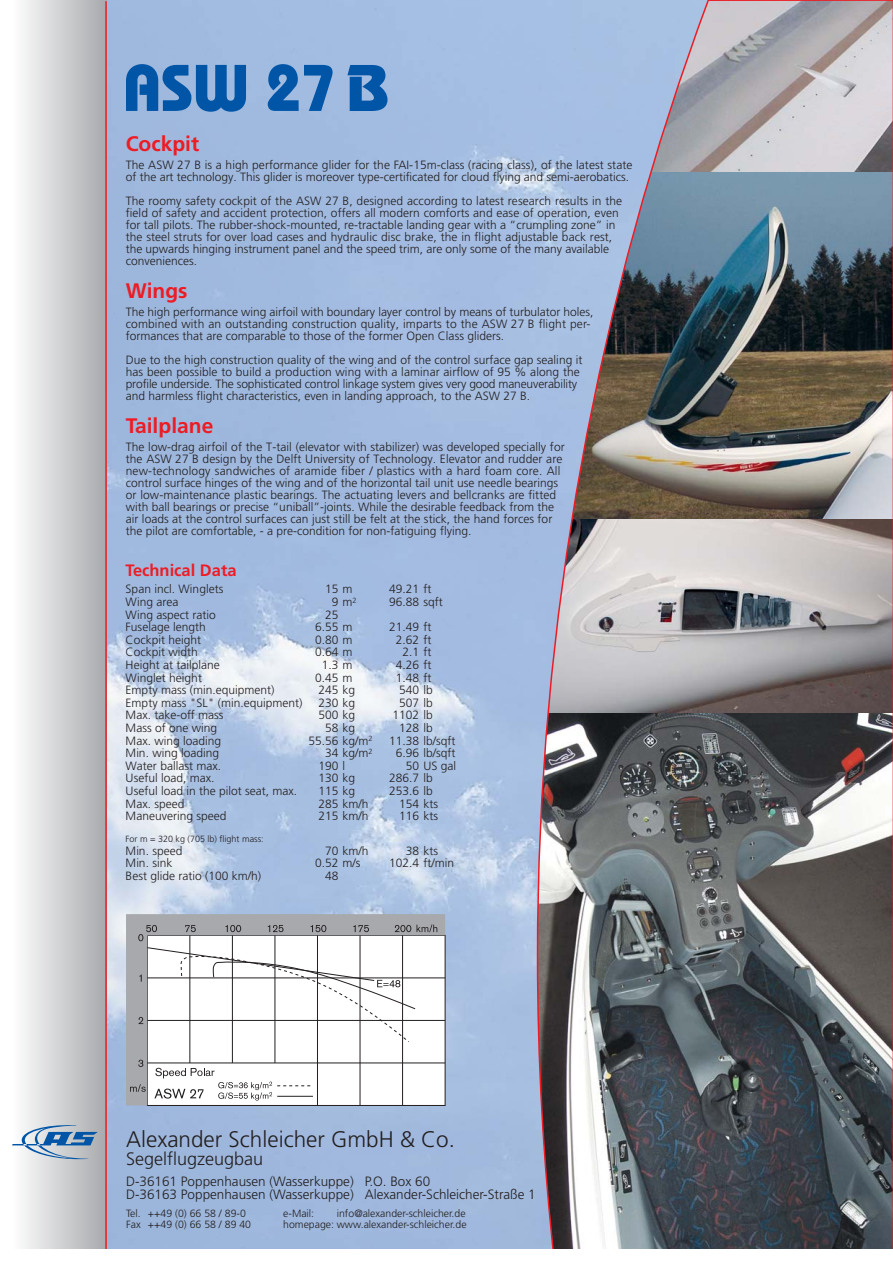
<style>
.page{position:relative;width:893px;height:1263px;background:#fff}
.page>*{position:absolute;margin:0;border:0;box-sizing:border-box;transform-origin:0 0}
.t1{font:300 22.5px "Frutiger";color:#231f20}
.t2{font:700 21px "Frutiger";color:#ed1c24}
.t3{font:300 18px "Frutiger";color:#231f20}
.t4{font:700 16.5px "Frutiger";color:#ed1c24}
.t5{font:300 13.5px/13.5px "Frutiger";color:#231f20}
.t6{font:300 12px/12px "Frutiger";color:#231f20}
.t7{font:300 10.5px "Frutiger";color:#231f20}
.t8{font:300 9px "Frutiger";color:#231f20}
</style>
<div class="page">
<img style="left:106px;top:0;width:430px;height:1249px">
<div style="left:12px;top:0;width:94px;height:1263px;background:linear-gradient(to right,#fff,#a9abae)"></div>
<hr style="left:105px;top:1px;width:2px;height:1262px;background:#ed1c24">
<svg style="left:12px;top:1124px;width:86px;height:35px"></svg>
<svg style="left:347px;top:65px;width:40px;height:46px"></svg>
<svg style="left:126px;top:64px;width:120px;height:48px"></svg>
<svg style="left:268px;top:64px;width:30px;height:47px"></svg>
<svg style="left:304px;top:65px;width:28px;height:46px"></svg>
<img style="left:536px;top:0;width:356px;height:1249px">
<div style="left:0;top:1249px;width:892px;height:14px;background:#fff"></div>
<svg style="left:126px;top:914px;width:319px;height:191px"></svg>
<hr style="left:189px;top:935px;width:1px;height:128px;background:#231f20">
<hr style="left:232px;top:935px;width:1px;height:128px;background:#231f20">
<hr style="left:275px;top:935px;width:1px;height:128px;background:#231f20">
<hr style="left:317px;top:935px;width:1px;height:170px;background:#231f20">
<hr style="left:360px;top:935px;width:1px;height:170px;background:#231f20">
<hr style="left:402px;top:935px;width:1px;height:170px;background:#231f20">
<svg style="left:185px;top:925px;width:11px;height:7px"></svg>
<svg style="left:225px;top:925px;width:16px;height:7px"></svg>
<svg style="left:268px;top:925px;width:15px;height:7px"></svg>
<svg style="left:310px;top:925px;width:16px;height:7px"></svg>
<svg style="left:353px;top:925px;width:16px;height:7px"></svg>
<hr style="left:147px;top:978px;width:298px;height:1px;background:#231f20">
<hr style="left:147px;top:1020px;width:298px;height:1px;background:#231f20">
<hr style="left:147px;top:1063px;width:298px;height:1px;background:#231f20">
<svg style="left:138px;top:925px;width:19px;height:16px"></svg>
<svg style="left:395px;top:924px;width:42px;height:8px"></svg>
<svg style="left:130px;top:947px;width:286px;height:154px"></svg>
<h2 class="t2" style="left:126px;top:135px;width:75px">Cockpit</h2>
<p class="t6" style="left:126px;top:159px;width:508px">The ASW 27 B is a high performance glider for the FAI-15m-class (racing class), of the latest state of the art technology. This glider is moreover type-certificated for cloud flying and semi-aerobatics.</p>
<p class="t6" style="left:126px;top:195px;width:498px">The roomy safety cockpit of the ASW 27 B, designed according to latest research results in the field of safety and accident protection, offers all modern comforts and ease of operation, even for tall pilots. The rubber-shock-mounted, re-tractable landing gear with a “crumpling zone” in the steel struts for over load cases and hydraulic disc brake, the in flight adjustable back rest, the upwards hinging instrument panel and the speed trim, are only some of the many available conveniences.</p>
<h2 class="t2" style="left:126px;top:282px;width:63px">Wings</h2>
<p class="t6" style="left:126px;top:306px;width:469px">The high performance wing airfoil with boundary layer control by means of turbulator holes, combined with an outstanding construction quality, imparts to the ASW 27 B flight per&shy;formances that are comparable to those of the former Open Class gliders.</p>
<p class="t6" style="left:126px;top:354px;width:458px">Due to the high construction quality of the wing and of the control surface gap sealing it has been possible to build a production wing with a laminar airflow of 95 % along the profile underside. The sophisticated control linkage system gives very good maneuverability and harmless flight characteristics, even in landing approach, to the ASW 27 B.</p>
<h2 class="t2" style="left:126px;top:417px;width:89px">Tailplane</h2>
<p class="t6" style="left:126px;top:441px;width:440px">The low-drag airfoil of the T-tail (elevator with stabilizer) was developed specially for the ASW 27 B design by the Delft University of Technology. Elevator and rudder are new-technology sandwiches of aramide fiber / plastics with a hard foam core. All control surface hinges of the wing and of the horizontal tail unit use needle bearings or low-maintenance plastic bearings. The actuating levers and bellcranks are fitted with ball bearings or precise “uniball”-joints. While the desirable feedback from the air loads at the control surfaces can just still be felt at the stick, the hand forces for the pilot are comfortable, - a pre-condition for non-fatiguing flying.</p>
<h3 class="t4" style="left:126px;top:564px;width:112px">Technical Data</h3>
<p class="t6" style="left:126px;top:584px;width:99px">Span incl. Winglets</p>
<p class="t6" style="left:325px;top:584px;width:29px">15 m</p>
<p class="t6" style="left:389px;top:584px;width:44px">49.21 ft</p>
<p class="t6" style="left:126px;top:597px;width:54px">Wing area</p>
<p class="t6" style="left:332px;top:597px;width:27px">9 m<sup>2</sup></p>
<p class="t6" style="left:389px;top:597px;width:55px">96.88 sqft</p>
<p class="t6" style="left:126px;top:609px;width:92px">Wing aspect ratio</p>
<p class="t6" style="left:325px;top:609px;width:15px">25</p>
<p class="t6" style="left:126px;top:622px;width:82px">Fuselage length</p>
<p class="t6" style="left:315px;top:622px;width:39px">6.55 m</p>
<p class="t6" style="left:389px;top:622px;width:44px">21.49 ft</p>
<p class="t6" style="left:126px;top:634px;width:77px">Cockpit height</p>
<p class="t6" style="left:315px;top:634px;width:39px">0.80 m</p>
<p class="t6" style="left:396px;top:634px;width:37px">2.62 ft</p>
<p class="t6" style="left:126px;top:647px;width:74px">Cockpit width</p>
<p class="t6" style="left:315px;top:647px;width:39px">0.64 m</p>
<p class="t6" style="left:402px;top:647px;width:30px">2.1 ft</p>
<p class="t6" style="left:126px;top:660px;width:96px">Height at tailplane</p>
<p class="t6" style="left:322px;top:660px;width:32px">1.3 m</p>
<p class="t6" style="left:396px;top:660px;width:37px">4.26 ft</p>
<p class="t6" style="left:126px;top:672px;width:78px">Winglet height</p>
<p class="t6" style="left:315px;top:672px;width:39px">0.45 m</p>
<p class="t6" style="left:396px;top:672px;width:37px">1.48 ft</p>
<p class="t6" style="left:126px;top:685px;width:150px">Empty mass (min.equipment)</p>
<p class="t6" style="left:318px;top:685px;width:38px">245 kg</p>
<p class="t6" style="left:399px;top:685px;width:35px">540 lb</p>
<p class="t6" style="left:126px;top:697px;width:178px">Empty mass "SL" (min.equipment)</p>
<p class="t6" style="left:318px;top:697px;width:38px">230 kg</p>
<p class="t6" style="left:399px;top:697px;width:35px">507 lb</p>
<p class="t6" style="left:126px;top:710px;width:99px">Max. take-off mass</p>
<p class="t6" style="left:318px;top:710px;width:38px">500 kg</p>
<p class="t6" style="left:392px;top:710px;width:42px">1102 lb</p>
<p class="t6" style="left:126px;top:723px;width:93px">Mass of one wing</p>
<p class="t6" style="left:325px;top:723px;width:32px">58 kg</p>
<p class="t6" style="left:399px;top:723px;width:35px">128 lb</p>
<p class="t6" style="left:126px;top:735px;width:97px">Max. wing loading</p>
<p class="t6" style="left:308px;top:735px;width:66px">55.56 kg/m<sup>2</sup></p>
<p class="t6" style="left:389px;top:735px;width:68px">11.38 lb/sqft</p>
<p class="t6" style="left:126px;top:748px;width:95px">Min. wing loading</p>
<p class="t6" style="left:325px;top:748px;width:49px">34 kg/m<sup>2</sup></p>
<p class="t6" style="left:396px;top:748px;width:61px">6.96 lb/sqft</p>
<p class="t6" style="left:126px;top:760px;width:97px">Water ballast max.</p>
<p class="t6" style="left:318px;top:760px;width:28px">190 l</p>
<p class="t6" style="left:406px;top:760px;width:52px">50 US gal</p>
<p class="t6" style="left:126px;top:773px;width:90px">Useful load, max.</p>
<p class="t6" style="left:318px;top:773px;width:38px">130 kg</p>
<p class="t6" style="left:389px;top:773px;width:45px">286.7 lb</p>
<p class="t6" style="left:126px;top:786px;width:173px">Useful load in the pilot seat, max.</p>
<p class="t6" style="left:318px;top:786px;width:38px">115 kg</p>
<p class="t6" style="left:389px;top:786px;width:45px">253.6 lb</p>
<p class="t6" style="left:126px;top:798px;width:60px">Max. speed</p>
<p class="t6" style="left:318px;top:798px;width:52px">285 km/h</p>
<p class="t6" style="left:399px;top:798px;width:40px">154 kts</p>
<p class="t6" style="left:126px;top:811px;width:102px">Maneuvering speed</p>
<p class="t6" style="left:318px;top:811px;width:52px">215 km/h</p>
<p class="t6" style="left:399px;top:811px;width:40px">116 kts</p>
<p class="t8" style="left:126px;top:835px;width:139px">For m = 320 kg (705 lb) flight mass:</p>
<p class="t6" style="left:126px;top:846px;width:58px">Min. speed</p>
<p class="t6" style="left:325px;top:846px;width:45px">70 km/h</p>
<p class="t6" style="left:406px;top:846px;width:34px">38 kts</p>
<p class="t6" style="left:126px;top:858px;width:48px">Min. sink</p>
<p class="t6" style="left:315px;top:858px;width:47px">0.52 m/s</p>
<p class="t6" style="left:389px;top:858px;width:66px">102.4 ft/min</p>
<p class="t6" style="left:126px;top:871px;width:137px">Best glide ratio (100 km/h)</p>
<p class="t6" style="left:325px;top:871px;width:15px">48</p>
<h1 class="t1" style="left:126px;top:1130px;width:330px">Alexander Schleicher GmbH &amp; Co.</h1>
<h3 class="t3" style="left:126px;top:1151px;width:139px">Segelflugzeugbau</h3>
<p class="t5" style="left:126px;top:1175px;width:411px">D-36161 Poppenhausen (Wasserkuppe) P.O. Box 60<br>D-36163 Poppenhausen (Wasserkuppe) Alexander-Schleicher-Straße 1</p>
<p class="t7" style="left:126px;top:1209px;width:121px">Tel. ++49 (0) 66 58 / 89-0</p>
<p class="t7" style="left:283px;top:1209px;width:32px">e-Mail:</p>
<p class="t7" style="left:337px;top:1209px;width:130px">info@alexander-schleicher.de</p>
<p class="t7" style="left:126px;top:1220px;width:126px">Fax ++49 (0) 66 58 / 89 40</p>
<p class="t7" style="left:283px;top:1220px;width:185px">homepage: www.alexander-schleicher.de</p>
</div>
